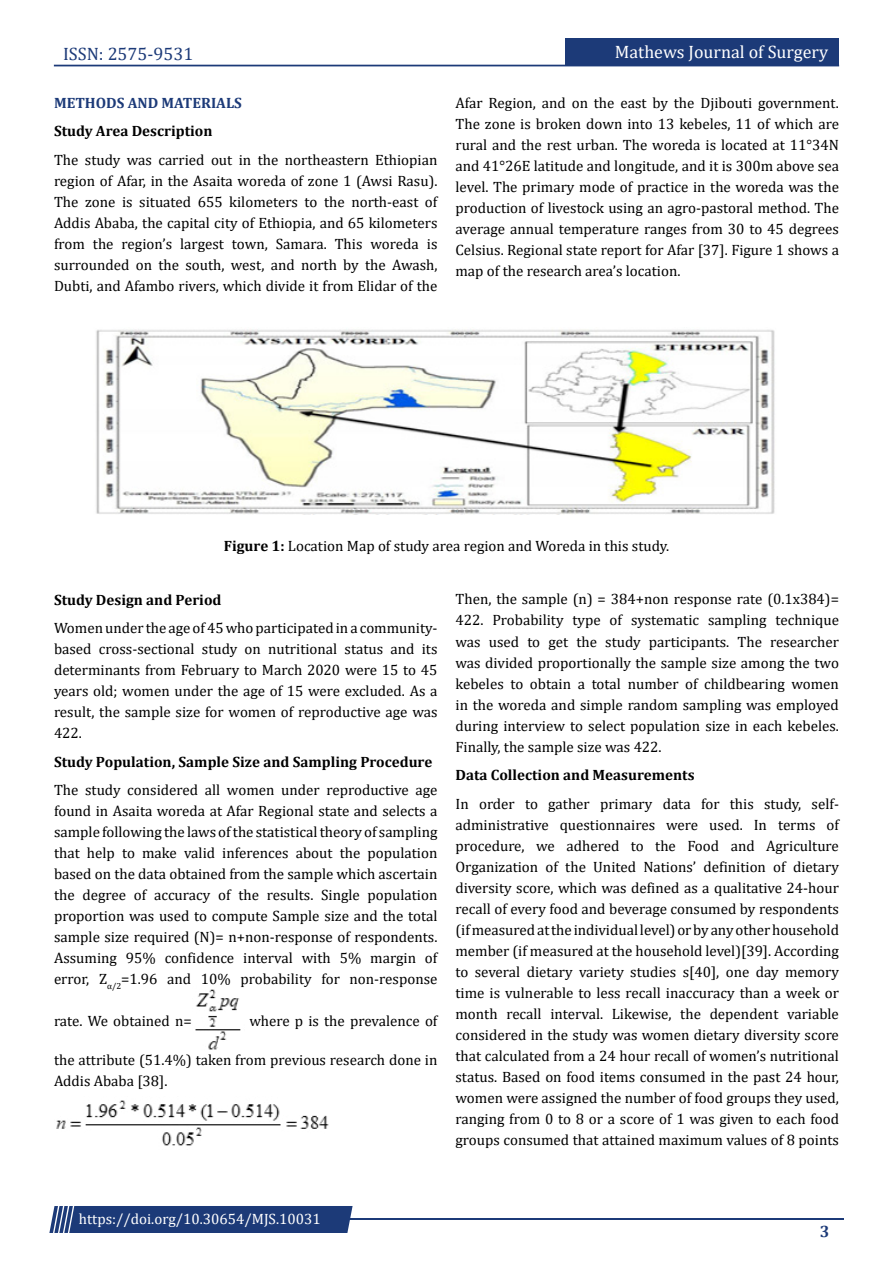
<style>
.page{position:relative;width:893px;height:1263px;background:#fff}
.page>*{position:absolute;margin:0;border:0;box-sizing:border-box;transform-origin:0 0}
.t1{font:18px "Cambria";color:#fff}
.t2{font:18px "Cambria";color:#1c3a78}
.t3{font:700 16.5px "Cambria";color:#1c3a78}
.t4{font:15px/21px "Cambria";color:#000;text-align:justify}
.t5{font:700 15px "Cambria";color:#000}
.t6{font:15px "Cambria";color:#fff}
.t7{font:700 15px "Cambria";color:#1c3a78}
.s1{font-weight:700}
</style>
<div class="page">
<div style="left:54px;top:65px;width:785px;height:1px;border:1px solid #1c3a78"></div>
<div style="left:565px;top:39px;width:274px;height:27px;background:#1c3a78"></div>
<hr style="left:310px;top:1219px;width:534px;height:1px;background:#1c3a78">
<div style="left:49px;top:1206px;width:304px;height:27px;background:#1c3a78"></div>
<img style="left:96px;top:329px;width:679px;height:186px">
<img style="left:195px;top:989px;width:46px;height:61px">
<img style="left:56px;top:1100px;width:273px;height:46px">
<p class="t2" style="left:63px;top:43px;width:132px">ISSN: 2575-9531</p>
<p class="t7" style="left:54px;top:92px;width:189px">METHODS AND MATERIALS</p>
<p class="t5" style="left:54px;top:120px;width:160px">Study Area Description</p>
<p class="t4" style="left:54px;top:149px;width:385px">The study was carried out in the northeastern Ethiopian region of Afar, in the Asaita woreda of zone 1 (Awsi Rasu).<br>The zone is situated 655 kilometers to the north-east of Addis Ababa, the capital city of Ethiopia, and 65 kilometers from the region’s largest town, Samara. This woreda is surrounded on the south, west, and north by the Awash, Dubti, and Afambo rivers, which divide it from Elidar of the</p>
<p class="t1" style="left:615px;top:41px;width:215px">Mathews Journal of Surgery</p>
<p class="t4" style="left:455px;top:92px;width:385px">Afar Region, and on the east by the Djibouti government.<br>The zone is broken down into 13 kebeles, 11 of which are rural and the rest urban. The woreda is located at 11°34N and 41°26E latitude and longitude, and it is 300m above sea level. The primary mode of practice in the woreda was the production of livestock using an agro-pastoral method. The average annual temperature ranges from 30 to 45 degrees Celsius. Regional state report for Afar [37]. Figure 1 shows a map of the research area’s location.</p>
<p class="t4" style="left:224px;top:535px;width:447px"><span class="s1">Figure 1:</span> Location Map of study area region and Woreda in this study.</p>
<p class="t5" style="left:54px;top:589px;width:169px">Study Design and Period</p>
<p class="t4" style="left:54px;top:617px;width:385px">Women under the age of 45 who participated in a community&shy;based cross-sectional study on nutritional status and its determinants from February to March 2020 were 15 to 45 years old; women under the age of 15 were excluded. As a result, the sample size for women of reproductive age was 422.</p>
<p class="t5" style="left:54px;top:751px;width:380px">Study Population, Sample Size and Sampling Procedure</p>
<p class="t4" style="left:54px;top:779px;width:385px">The study considered all women under reproductive age found in Asaita woreda at Afar Regional state and selects a sample following the laws of the statistical theory of sampling that help to make valid inferences about the population based on the data obtained from the sample which ascertain the degree of accuracy of the results. Single population proportion was used to compute Sample size and the total sample size required (N)= n+non-response of respondents.<br>Assuming 95% confidence interval with 5% margin of error, Z<sub>α/2</sub>=1.96 and 10% probability for non-response</p>
<p class="t4" style="left:54px;top:1010px;width:139px">rate. We obtained n=</p>
<p class="t4" style="left:249px;top:1010px;width:190px">where p is the prevalence of</p>
<p class="t4" style="left:54px;top:1049px;width:385px">the attribute (51.4%) taken from previous research done in<br>Addis Ababa [38].</p>
<p class="t4" style="left:455px;top:589px;width:385px">Then, the sample (n) = 384+non response rate (0.1x384)= 422. Probability type of systematic sampling technique was used to get the study participants. The researcher was divided proportionally the sample size among the two kebeles to obtain a total number of childbearing women in the woreda and simple random sampling was employed during interview to select population size in each kebeles.<br>Finally, the sample size was 422.</p>
<p class="t5" style="left:455px;top:764px;width:241px">Data Collection and Measurements</p>
<p class="t4" style="left:455px;top:793px;width:385px">In order to gather primary data for this study, self&shy;administrative questionnaires were used. In terms of procedure, we adhered to the Food and Agriculture Organization of the United Nations’ definition of dietary diversity score, which was defined as a qualitative 24-hour recall of every food and beverage consumed by respondents (if measured at the individual level) or by any other household member (if measured at the household level)[39]. According to several dietary variety studies s[40], one day memory time is vulnerable to less recall inaccuracy than a week or month recall interval. Likewise, the dependent variable considered in the study was women dietary diversity score that calculated from a 24 hour recall of women’s nutritional status. Based on food items consumed in the past 24 hour, women were assigned the number of food groups they used, ranging from 0 to 8 or a score of 1 was given to each food groups consumed that attained maximum values of 8 points</p>
<p class="t6" style="left:79px;top:1210px;width:243px">https://doi.org/10.30654/MJS.10031</p>
<p class="t3" style="left:820px;top:1220px;width:11px">3</p>
</div>
